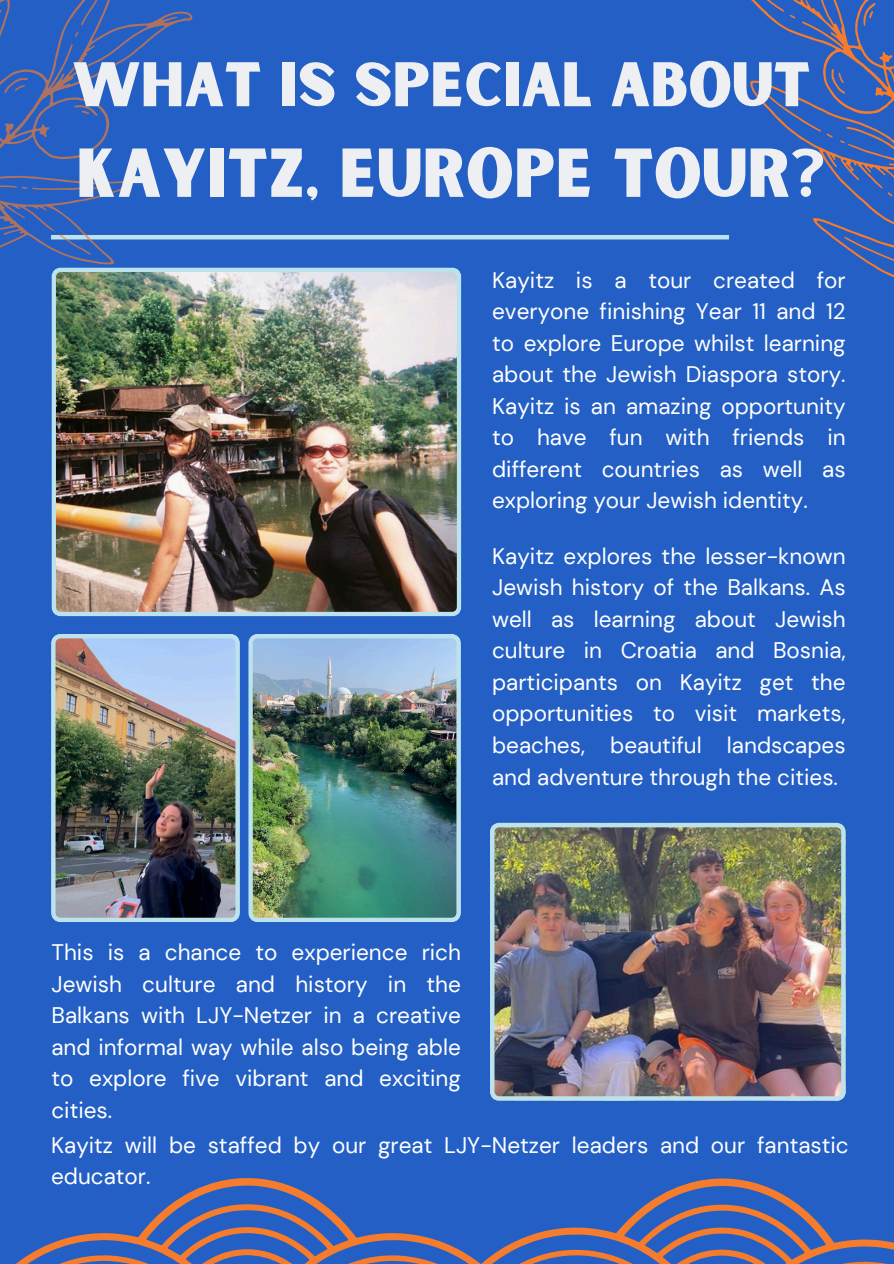
<style>
.page{position:relative;width:894px;height:1264px;background:#fff}
.page>*{position:absolute;margin:0;border:0;box-sizing:border-box;transform-origin:0 0}
.t1{font:66px "Sunborn Sans One";color:#edeff2}
.t2{font:60px "Sunborn Sans One";color:#edeff2}
.t3{font:22.5px/31.5px "DM Sans";color:#fff;text-align:justify}
</style>
<div class="page">
<div style="left:0;top:0;width:893px;height:1263px;background:#235fc4"></div>
<hr style="left:51px;top:235px;width:677px;height:4px;background:#bbe2ed">
<svg style="left:678px;top:0;width:215px;height:246px"></svg>
<svg style="left:887px;top:191px;width:5px;height:6px"></svg>
<svg style="left:856px;top:3px;width:26px;height:23px"></svg>
<svg style="left:843px;top:208px;width:50px;height:69px"></svg>
<svg style="left:742px;top:0;width:53px;height:22px"></svg>
<svg style="left:761px;top:69px;width:132px;height:103px"></svg>
<svg style="left:0;top:0;width:300px;height:265px"></svg>
<svg style="left:73px;top:98px;width:25px;height:26px"></svg>
<svg style="left:21px;top:158px;width:78px;height:60px"></svg>
<svg style="left:59px;top:226px;width:32px;height:37px"></svg>
<svg style="left:68px;top:0;width:50px;height:37px"></svg>
<svg style="left:0;top:10px;width:28px;height:84px"></svg>
<svg style="left:28px;top:1178px;width:402px;height:81px"></svg>
<svg style="left:17px;top:1255px;width:211px;height:8px"></svg>
<svg style="left:430px;top:1178px;width:463px;height:81px"></svg>
<svg style="left:740px;top:1256px;width:153px;height:7px"></svg>
<svg style="left:268px;top:1244px;width:437px;height:19px"></svg>
<img style="left:248px;top:634px;width:213px;height:288px">
<img style="left:51px;top:267px;width:410px;height:349px">
<img style="left:51px;top:634px;width:189px;height:288px">
<img style="left:490px;top:822px;width:355px;height:278px">
<h2 class="t2" style="left:72px;top:46px;width:739px">WHAT IS SPECIAL ABOUT</h2>
<h1 class="t1" style="left:76px;top:131px;width:749px">KAYITZ, EUROPE TOUR?</h1>
<p class="t3" style="left:492px;top:264px;width:355px">Kayitz is a tour created for everyone finishing Year 11 and 12 to explore Europe whilst learning about the Jewish Diaspora story.<br>Kayitz is an amazing opportunity to have fun with friends in different countries as well as exploring your Jewish identity.</p>
<p class="t3" style="left:492px;top:540px;width:355px">Kayitz explores the lesser-known Jewish history of the Balkans. As well as learning about Jewish culture in Croatia and Bosnia, participants on Kayitz get the opportunities to visit markets, beaches, beautiful landscapes and adventure through the cities.</p>
<p class="t3" style="left:51px;top:936px;width:411px">This is a chance to experience rich Jewish culture and history in the Balkans with LJY-Netzer in a creative and informal way while also being able to explore five vibrant and exciting cities.</p>
<p class="t3" style="left:51px;top:1129px;width:799px">Kayitz will be staffed by our great LJY-Netzer leaders and our fantastic educator.</p>
</div>
